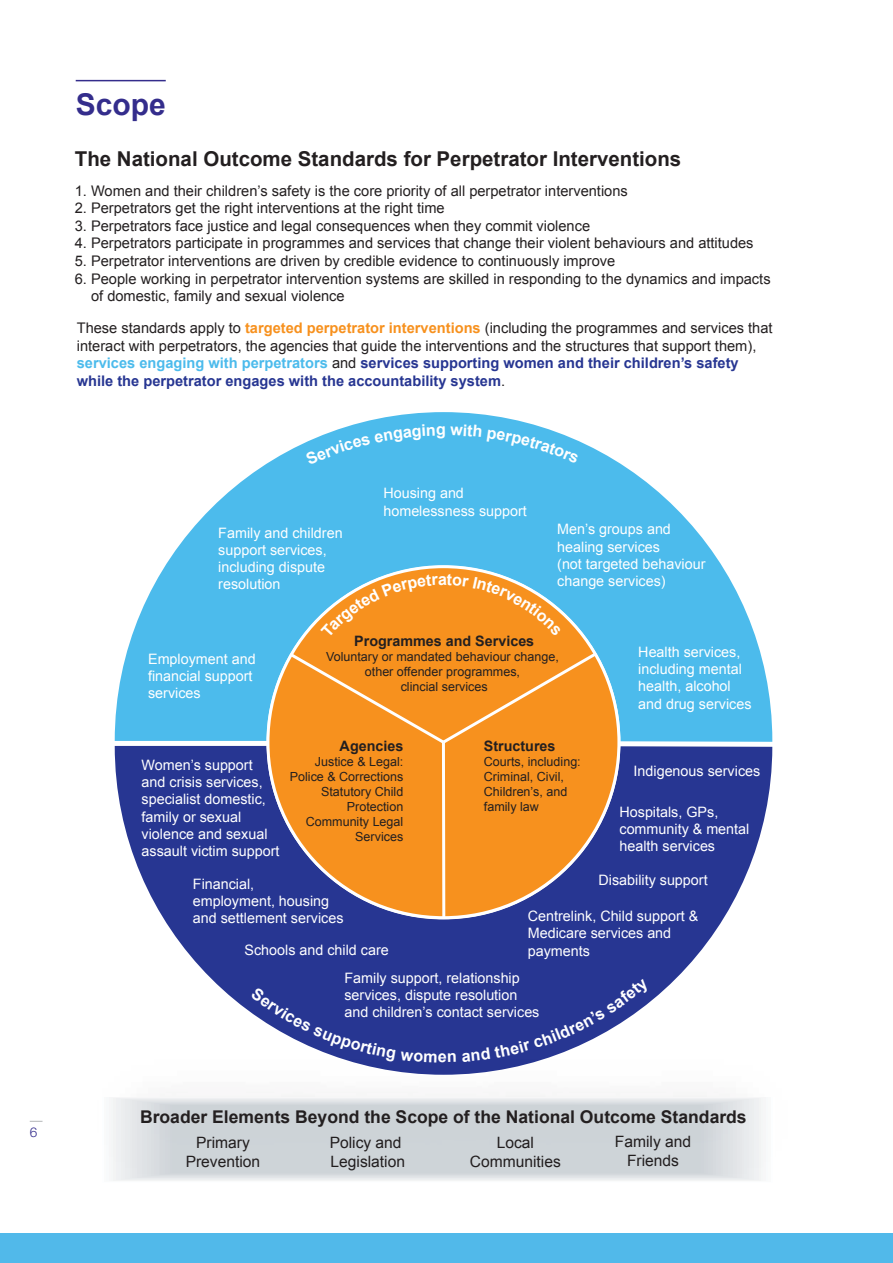
<style>
.page{position:relative;width:893px;height:1263px;background:#fff}
.page>*{position:absolute;margin:0;border:0;box-sizing:border-box;transform-origin:0 0}
.Heading_1{font:700 30px "Arial";color:#342d8c}
.t1{font:700 20.4px "Arial";color:#231f20}
.t2{font:700 17.55px "Arial";color:#231f20}
.t3{font:15.6px/18.8px "Arial";color:#231f20;text-align:center}
.t4{font:14.7px/17.5px "Arial";color:#231f20}
.t5{font:14.4px/17.2px "Arial";color:#fff}
.t6{font:700 14.4px "Arial";color:#231f20}
.t7{font:300 13.5px "Helvetica Neue LT Std";color:#342d8c}
.t8{font:12.6px/15px "Arial";color:#231f20;text-align:right}
.s1{font-weight:700;color:#f7911e}
.s2{font-weight:700;color:#4cbbec}
.s3{font-weight:700;color:#273692}
</style>
<div class="page">
<div style="left:0;top:1233px;width:893px;height:30px;background:#51b9ea"></div>
<svg style="left:30px;top:1121px;width:13px;height:1px"></svg>
<svg style="left:115px;top:412px;width:657px;height:330px;fill:#4cbbec"></svg>
<svg style="left:115px;top:746px;width:657px;height:296px;fill:#273692"></svg>
<div style="left:268px;top:566px;width:351px;height:352px;background:#f7911e;border-radius:50%"></div>
<hr style="left:442px;top:742px;width:3px;height:176px;background:#fff">
<svg style="left:287px;top:650px;width:312px;height:96px"></svg>
<img style="left:111px;top:1042px;width:652px;height:139px">
<hr style="left:76px;top:80px;width:90px;height:1px;background:#342d8c">
<svg style="left:251px;top:987px;width:205px;height:75px;background:#4552a1"></svg>
<svg style="left:462px;top:979px;width:189px;height:83px"></svg>
<svg style="left:305px;top:424px;width:274px;height:41px;background:#58bfed"></svg>
<svg style="left:321px;top:573px;width:240px;height:46px"></svg>
<h1 class="Heading_1" style="left:76px;top:85px;width:92px">Scope</h1>
<p class="t1" style="left:75px;top:145px;width:608px">The National Outcome Standards for Perpetrator Interventions</p>
<p class="t4" style="left:75px;top:182px;width:554px">1. Women and their children’s safety is the core priority of all perpetrator interventions</p>
<p class="t4" style="left:75px;top:200px;width:371px">2. Perpetrators get the right interventions at the right time</p>
<p class="t4" style="left:75px;top:217px;width:517px">3. Perpetrators face justice and legal consequences when they commit violence</p>
<p class="t4" style="left:75px;top:235px;width:680px">4. Perpetrators participate in programmes and services that change their violent behaviours and attitudes</p>
<p class="t4" style="left:75px;top:252px;width:542px">5. Perpetrator interventions are driven by credible evidence to continuously improve</p>
<p class="t4" style="left:91px;top:270px;width:681px;text-indent:-16px">6. People working in perpetrator intervention systems are skilled in responding to the dynamics and impacts of domestic, family and sexual violence</p>
<p class="t4" style="left:77px;top:319px;width:697px">These standards apply to <span class="s1">targeted perpetrator interventions</span> (including the programmes and services that interact with perpetrators, the agencies that guide the interventions and the structures that support them), <span class="s2">services engaging with perpetrators</span> and <span class="s3">services supporting women and their children’s safety while the perpetrator engages with the accountability system</span>.</p>
<p class="t7" style="left:30px;top:1123px;width:9px">6</p>
<p class="t5" style="left:383px;top:485px;width:145px">Housing and homelessness support</p>
<p class="t5" style="left:218px;top:524px;width:126px">Family and children support services, including dispute resolution</p>
<p class="t5" style="left:557px;top:521px;width:150px">Men’s groups and healing services<br>(not targeted behaviour change services)</p>
<p class="t5" style="left:148px;top:650px;width:109px">Employment and financial support services</p>
<p class="t6" style="left:354px;top:631px;width:182px">Programmes and Services</p>
<p class="t8" style="left:326px;top:649px;width:234px;text-align:center">Voluntary or mandated behaviour change, other offender programmes,<br>clincial services</p>
<p class="t5" style="left:638px;top:643px;width:115px">Health services, including mental health, alcohol and drug services</p>
<p class="t5" style="left:142px;top:756px;width:139px">Women’s support and crisis services, specialist domestic, family or sexual violence and sexual assault victim support</p>
<p class="t6" style="left:340px;top:736px;width:65px">Agencies</p>
<p class="t8" style="left:290px;top:754px;width:115px">Justice &amp; Legal:<br>Police &amp; Corrections<br>Statutory Child<br>Protection<br>Community Legal<br>Services</p>
<p class="t6" style="left:484px;top:736px;width:73px">Structures</p>
<p class="t8" style="left:484px;top:754px;width:98px;text-align:left">Courts, including:<br>Criminal, Civil,<br>Children’s, and family law</p>
<p class="t5" style="left:634px;top:762px;width:128px">Indigenous services</p>
<p class="t5" style="left:619px;top:803px;width:131px">Hospitals, GPs, community &amp; mental health services</p>
<p class="t5" style="left:193px;top:875px;width:152px">Financial,<br>employment, housing and settlement services</p>
<p class="t5" style="left:598px;top:872px;width:111px">Disability support</p>
<p class="t5" style="left:528px;top:907px;width:172px">Centrelink, Child support &amp;<br>Medicare services and</p>
<p class="t5" style="left:245px;top:942px;width:146px">Schools and child care</p>
<p class="t5" style="left:528px;top:942px;width:64px">payments</p>
<p class="t5" style="left:344px;top:969px;width:196px">Family support, relationship services, dispute resolution and children’s contact services</p>
<p class="t2" style="left:140px;top:1105px;width:608px">Broader Elements Beyond the Scope of the National Outcome Standards</p>
<p class="t3" style="left:186px;top:1134px;width:76px">Primary<br>Prevention</p>
<p class="t3" style="left:330px;top:1133px;width:77px;text-align:left">Policy and<br>Legislation</p>
<p class="t3" style="left:470px;top:1133px;width:93px">Local<br>Communities</p>
<p class="t3" style="left:615px;top:1133px;width:78px">Family and<br>Friends</p>
</div>
